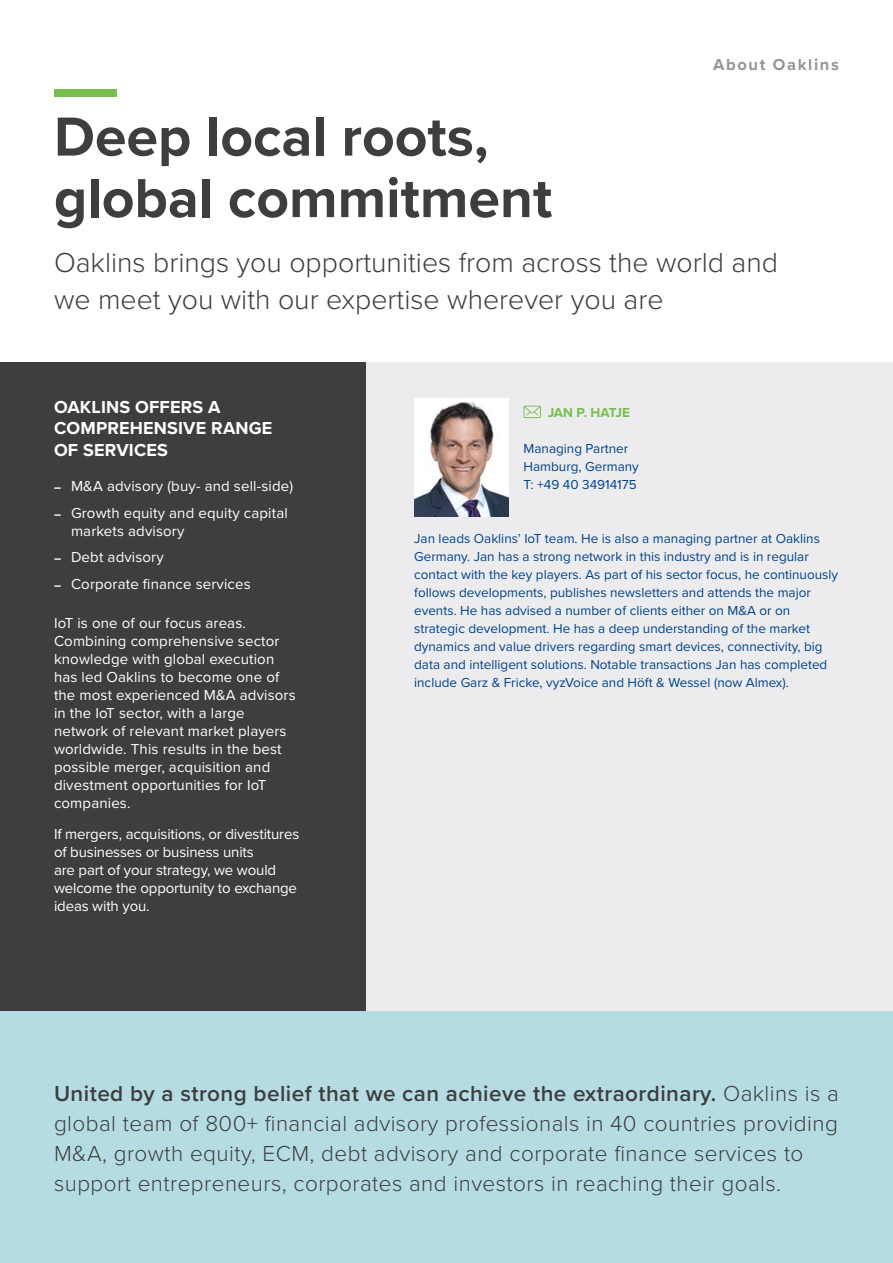
<style>
.page{position:relative;width:893px;height:1263px;background:#fff}
.page>*{position:absolute;margin:0;border:0;box-sizing:border-box;transform-origin:0 0}
._03_headline_level_1{font:700 57px/61.5px "Proxima Nova";color:#3e3e3f}
._03_headline_level_1-2{font:300 28.5px/37.5px "Proxima Nova";color:#3e3e3f}
._03_headline_level_1-3{font:300 22.5px/30px "Proxima Nova";letter-spacing:.02em;color:#3e3e3f}
._04_headline_level_2{font:700 18px/21.6px "Proxima Nova";letter-spacing:.01em;color:#fff}
._03_headline_level_1-4{font:700 16.5px "Proxima Nova";letter-spacing:.1em;color:#939598}
._04_headline_level_2-2{font:15px/18px "Proxima Nova";letter-spacing:.01em;color:#fff}
._01_bodycopy{font:15px/18px "Proxima Nova";letter-spacing:-.01em;color:#fff}
._01_bodycopy-2{font:13.5px/18px "Proxima Nova";color:#004389}
.t1{font:700 13.5px "Proxima Nova";letter-spacing:-.015em;color:#77be4e}
.s1{font-weight:700;font-size:12px}
.s2{font-weight:600}
</style>
<div class="page">
<div style="left:0;top:1011px;width:893px;height:252px;background:#b6dce3"></div>
<div style="left:54px;top:89px;width:63px;height:8px;background:#77be4e"></div>
<div style="left:366px;top:363px;width:527px;height:648px;background:#ececee"></div>
<div style="left:0;top:363px;width:366px;height:648px;background:#3e3e3f"></div>
<svg style="left:523px;top:406px;width:18px;height:12px"></svg>
<img style="left:414px;top:399px;width:94px;height:117px">
<p class="_03_headline_level_1-4" style="left:713px;top:52px;width:127px">About Oaklins</p>
<p class="_03_headline_level_1" style="left:54px;top:105px;width:500px">Deep local roots, global commitment</p>
<p class="_03_headline_level_1-2" style="left:54px;top:242px;width:726px">Oaklins brings you opportunities from across the world and we meet you with our expertise wherever you are</p>
<p class="_04_headline_level_2" style="left:54px;top:396px;width:220px">OAKLINS OFFERS A<br>COMPREHENSIVE RANGE<br>OF SERVICES</p>
<p class="_04_headline_level_2-2" style="left:54px;top:476px;width:241px"><span class="s1">―</span> M&amp;A advisory (buy- and sell-side)</p>
<p class="_04_headline_level_2-2" style="left:71px;top:503px;width:218px;text-indent:-17px"><span class="s1">―</span> Growth equity and equity capital markets advisory</p>
<p class="_04_headline_level_2-2" style="left:54px;top:547px;width:111px"><span class="s1">―</span> Debt advisory</p>
<p class="_04_headline_level_2-2" style="left:54px;top:574px;width:198px"><span class="s1">―</span> Corporate finance services</p>
<p class="_04_headline_level_2-2" style="left:54px;top:613px;width:243px">IoT is one of our focus areas.<br>Combining comprehensive sector knowledge with global execution has led Oaklins to become one of the most experienced M&amp;A advisors in the IoT sector, with a large network of relevant market players worldwide. This results in the best possible merger, acquisition and divestment opportunities for IoT companies.</p>
<p class="_01_bodycopy" style="left:54px;top:824px;width:247px">If mergers, acquisitions, or divestitures of businesses or business units<br>are part of your strategy, we would welcome the opportunity to exchange ideas with you.</p>
<p class="t1" style="left:548px;top:402px;width:84px">JAN P. HATJE</p>
<p class="_01_bodycopy-2" style="left:523px;top:438px;width:106px">Managing Partner</p>
<p class="_01_bodycopy-2" style="left:523px;top:456px;width:117px">Hamburg, Germany</p>
<p class="_01_bodycopy-2" style="left:523px;top:474px;width:115px">T: +49 40 34914175</p>
<p class="_01_bodycopy-2" style="left:414px;top:528px;width:425px">Jan leads Oaklins’ IoT team. He is also a managing partner at Oaklins Germany. Jan has a strong network in this industry and is in regular contact with the key players. As part of his sector focus, he continuously follows developments, publishes newsletters and attends the major events. He has advised a number of clients either on M&amp;A or on strategic development. He has a deep understanding of the market dynamics and value drivers regarding smart devices, connectivity, big data and intelligent solutions. Notable transactions Jan has completed include Garz &amp; Fricke, vyzVoice and Höft &amp; Wessel (now Almex).</p>
<p class="_03_headline_level_1-3" style="left:54px;top:1077px;width:786px"><span class="s2">United by a strong belief that we can achieve the extraordinary.</span> Oaklins is a global team of 800+ financial advisory professionals in 40 countries providing M&amp;A, growth equity, ECM, debt advisory and corporate finance services to support entrepreneurs, corporates and investors in reaching their goals.</p>
</div>
